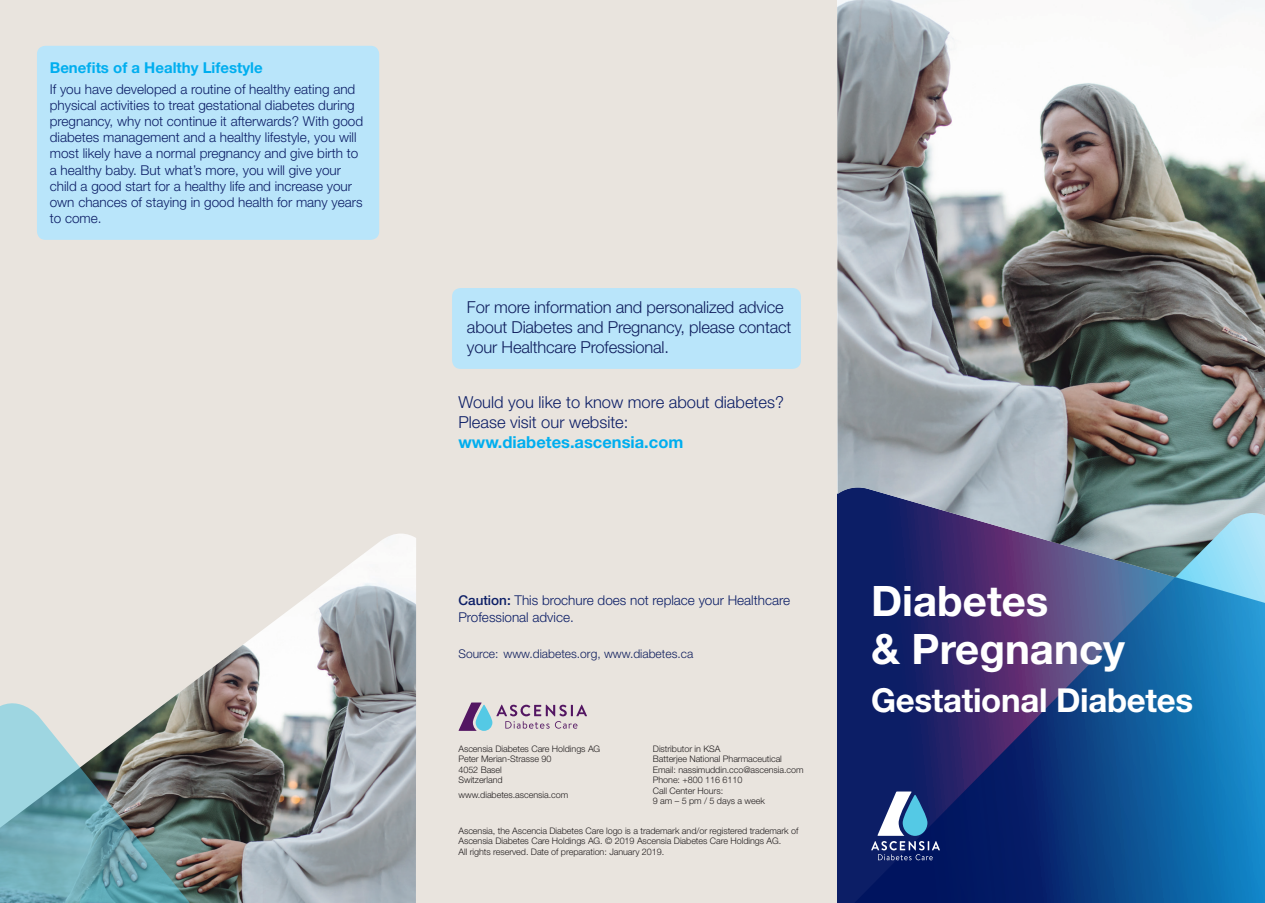
<style>
.page{position:relative;width:1265px;height:903px;background:#fff}
.page>*{position:absolute;margin:0;border:0;box-sizing:border-box;transform-origin:0 0}
.t1{font:700 42px/48px "Helvetica Neue LT Std";color:#fff}
.t2{font:700 33px "Helvetica Neue LT Std";letter-spacing:-.01em;color:#fff}
.t3{font:300 16.5px/19.8px "Helvetica Neue LT Std";letter-spacing:-.01em;color:#101f5e}
.t4{font:300 16.5px/19.8px "Helvetica Neue LT Std";color:#0c1e66}
.t5{font:700 16.5px "Helvetica Neue LT Std";color:#00aeef}
.t6{font:700 15px "Helvetica Neue LT Std";color:#00aeef}
.t7{font:300 13.5px/16.2px "Helvetica Neue LT Std";color:#0c1e66}
.t8{font:300 12px "Helvetica Neue LT Std";color:#101f5e}
.t9{font:300 9px/10.5px "Helvetica Neue LT Std";letter-spacing:-.005em;color:#231f20}
.s1{font-weight:500}
</style>
<div class="page">
<svg style="left:837px;top:577px;width:427px;height:325px;background:#1d4587"></svg>
<div style="left:0;top:0;width:837px;height:902px;background:#e9e4de"></div>
<svg style="left:871px;top:791px;width:68px;height:69px"></svg>
<svg style="left:565px;top:704px;width:22px;height:25px"></svg>
<div style="left:452px;top:288px;width:348px;height:81px;background:#b9e5fa;border-radius:9px"></div>
<div style="left:37px;top:46px;width:342px;height:194px;background:#b9e5fa;border-radius:9px"></div>
<img style="left:183px;top:533px;width:233px;height:157px">
<img style="left:0;top:690px;width:565px;height:212px">
<img style="left:837px;top:0;width:427px;height:577px">
<svg style="left:0;top:895px;width:4px;height:8px"></svg>
<p class="t6" style="left:50px;top:58px;width:214px">Benefits of a Healthy Lifestyle</p>
<p class="t7" style="left:50px;top:80px;width:315px">If you have developed a routine of healthy eating and physical activities to treat gestational diabetes during pregnancy, why not continue it afterwards? With good diabetes management and a healthy lifestyle, you will most likely have a normal pregnancy and give birth to a healthy baby. But what’s more, you will give your child a good start for a healthy life and increase your own chances of staying in good health for many years to come.</p>
<p class="t3" style="left:467px;top:297px;width:326px">For more information and personalized advice about Diabetes and Pregnancy, please contact your Healthcare Professional.</p>
<p class="t4" style="left:458px;top:392px;width:327px">Would you like to know more about diabetes?<br>Please visit our website:</p>
<p class="t5" style="left:458px;top:431px;width:226px">www.diabetes.ascensia.com</p>
<p class="t7" style="left:458px;top:592px;width:333px"><span class="s1">Caution:</span> This brochure does not replace your Healthcare<br>Professional advice.</p>
<p class="t8" style="left:458px;top:645px;width:236px">Source: www.diabetes.org, www.diabetes.ca</p>
<p class="t9" style="left:458px;top:742px;width:143px">Ascensia Diabetes Care Holdings AG<br>Peter Merian-Strasse 90<br>4052 Basel<br>Switzerland</p>
<p class="t9" style="left:458px;top:788px;width:111px">www.diabetes.ascensia.com</p>
<p class="t9" style="left:652px;top:742px;width:152px">Distributor in KSA<br>Batterjee National Pharmaceutical<br>Email: nassimuddin.cco@ascensia.com<br>Phone: +800 116 6110<br>Call Center Hours:<br>9 am – 5 pm / 5 days a week</p>
<p class="t9" style="left:458px;top:824px;width:341px">Ascensia, the Ascencia Diabetes Care logo is a trademark and/or registered trademark of<br>Ascensia Diabetes Care Holdings AG. © 2019 Ascensia Diabetes Care Holdings AG.<br>All rights reserved. Date of preparation: January 2019.</p>
<h1 class="t1" style="left:871px;top:576px;width:255px">Diabetes<br>&amp; Pregnancy</h1>
<h2 class="t2" style="left:871px;top:679px;width:323px">Gestational Diabetes</h2>
</div>
